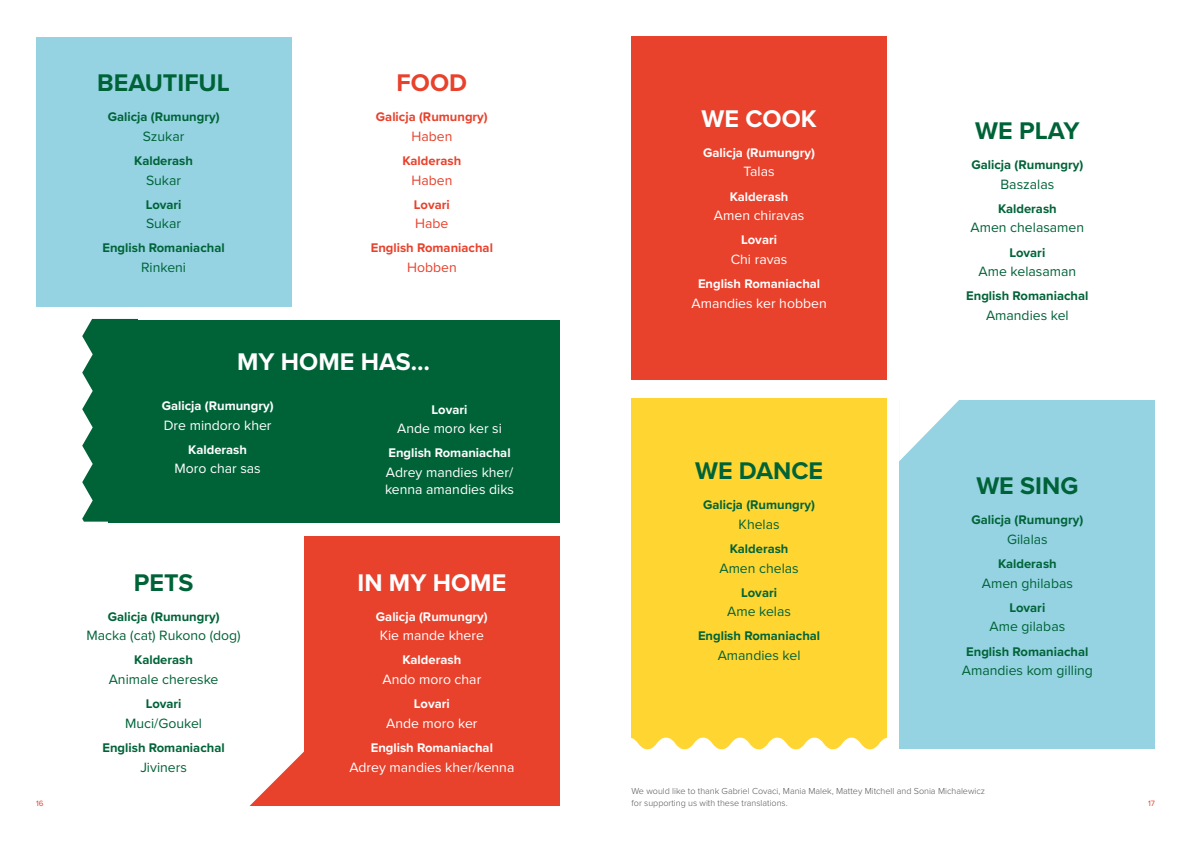
<style>
.page{position:relative;width:1191px;height:842px;background:#fff}
.page>*{position:absolute;margin:0;border:0;box-sizing:border-box;transform-origin:0 0}
.t1{font:700 25px "Proxima Nova";color:#006338}
.t2{font:700 25px "Proxima Nova";color:#fff}
.t3{font:700 25px "Proxima Nova";color:#e8412c}
.t4{font:14px "Proxima Nova";color:#006338}
.t5{font:14px/16.8px "Proxima Nova";color:#fff}
.t6{font:14px "Proxima Nova";color:#e8412c}
.t7{font:700 13px "Proxima Nova";color:#006338}
.t8{font:700 13px "Proxima Nova";color:#fff}
.t9{font:700 13px "Proxima Nova";color:#e8412c}
.t10{font:300 9px "Proxima Nova";color:#575756}
.t11{font:8px "Proxima Nova";color:#e8412c}
</style>
<div class="page">
<div style="left:36px;top:37px;width:255px;height:269px;background:#95d3e2"></div>
<div style="left:304px;top:537px;width:255px;height:269px;background:#e8412c"></div>
<div style="left:631px;top:36px;width:255px;height:343px;background:#e8412c"></div>
<div style="left:899px;top:401px;width:256px;height:348px;background:#95d3e2"></div>
<svg style="left:249px;top:751px;width:55px;height:55px"></svg>
<svg style="left:899px;top:400px;width:61px;height:61px"></svg>
<div style="left:108px;top:320px;width:451px;height:81px;background:#006338"></div>
<div style="left:108px;top:383px;width:451px;height:140px;background:#006338"></div>
<svg style="left:82px;top:319px;width:56px;height:203px"></svg>
<svg style="left:631px;top:721px;width:255px;height:28px"></svg>
<div style="left:631px;top:398px;width:255px;height:323px;background:#ffd631"></div>
<h1 class="t1" style="left:97px;top:64px;width:134px">BEAUTIFUL</h1>
<p class="t7" style="left:108px;top:107px;width:113px">Galicja (Rumungry)</p>
<p class="t4" style="left:143px;top:126px;width:43px">Szukar</p>
<p class="t7" style="left:134px;top:151px;width:60px">Kalderash</p>
<p class="t4" style="left:146px;top:169px;width:37px">Sukar</p>
<p class="t7" style="left:146px;top:195px;width:37px">Lovari</p>
<p class="t4" style="left:146px;top:213px;width:37px">Sukar</p>
<p class="t7" style="left:102px;top:238px;width:124px">English Romaniachal</p>
<p class="t4" style="left:141px;top:257px;width:46px">Rinkeni</p>
<h1 class="t3" style="left:396px;top:64px;width:72px">FOOD</h1>
<p class="t9" style="left:376px;top:107px;width:113px">Galicja (Rumungry)</p>
<p class="t6" style="left:411px;top:126px;width:42px">Haben</p>
<p class="t9" style="left:402px;top:151px;width:60px">Kalderash</p>
<p class="t6" style="left:411px;top:169px;width:42px">Haben</p>
<p class="t9" style="left:414px;top:195px;width:37px">Lovari</p>
<p class="t6" style="left:415px;top:213px;width:35px">Habe</p>
<p class="t9" style="left:371px;top:238px;width:124px">English Romaniachal</p>
<p class="t6" style="left:407px;top:257px;width:51px">Hobben</p>
<h1 class="t2" style="left:701px;top:100px;width:117px">WE COOK</h1>
<p class="t8" style="left:703px;top:143px;width:113px">Galicja (Rumungry)</p>
<p class="t5" style="left:743px;top:163px;width:33px">Talas</p>
<p class="t8" style="left:729px;top:187px;width:60px">Kalderash</p>
<p class="t5" style="left:714px;top:207px;width:92px">Amen chiravas</p>
<p class="t8" style="left:741px;top:230px;width:37px">Lovari</p>
<p class="t5" style="left:730px;top:250px;width:58px">Chi ravas</p>
<p class="t8" style="left:698px;top:274px;width:124px">English Romaniachal</p>
<p class="t5" style="left:691px;top:294px;width:137px">Amandies ker hobben</p>
<h1 class="t2" style="left:237px;top:343px;width:195px">MY HOME HAS…</h1>
<p class="t8" style="left:162px;top:396px;width:113px">Galicja (Rumungry)</p>
<p class="t5" style="left:164px;top:416px;width:109px">Dre mindoro kher</p>
<p class="t8" style="left:188px;top:440px;width:60px">Kalderash</p>
<p class="t5" style="left:174px;top:460px;width:88px">Moro char sas</p>
<p class="t8" style="left:431px;top:399px;width:37px">Lovari</p>
<p class="t5" style="left:397px;top:419px;width:106px">Ande moro ker si</p>
<p class="t8" style="left:388px;top:443px;width:124px">English Romaniachal</p>
<p class="t5" style="left:385px;top:463px;width:130px">Adrey mandies kher/ kenna amandies diks</p>
<h1 class="t1" style="left:695px;top:452px;width:130px">WE DANCE</h1>
<p class="t7" style="left:703px;top:495px;width:113px">Galicja (Rumungry)</p>
<p class="t4" style="left:738px;top:514px;width:43px">Khelas</p>
<p class="t7" style="left:729px;top:539px;width:60px">Kalderash</p>
<p class="t4" style="left:719px;top:557px;width:81px">Amen chelas</p>
<p class="t7" style="left:741px;top:583px;width:37px">Lovari</p>
<p class="t4" style="left:727px;top:601px;width:65px">Ame kelas</p>
<p class="t7" style="left:698px;top:626px;width:124px">English Romaniachal</p>
<p class="t4" style="left:717px;top:645px;width:84px">Amandies kel</p>
<h1 class="t2" style="left:357px;top:564px;width:150px">IN MY HOME</h1>
<p class="t8" style="left:376px;top:607px;width:113px">Galicja (Rumungry)</p>
<p class="t5" style="left:380px;top:627px;width:106px">Kie mande khere</p>
<p class="t8" style="left:402px;top:650px;width:60px">Kalderash</p>
<p class="t5" style="left:382px;top:670px;width:100px">Ando moro char</p>
<p class="t8" style="left:414px;top:694px;width:37px">Lovari</p>
<p class="t5" style="left:386px;top:714px;width:93px">Ande moro ker</p>
<p class="t8" style="left:371px;top:738px;width:124px">English Romaniachal</p>
<p class="t5" style="left:349px;top:758px;width:166px">Adrey mandies kher/kenna</p>
<h1 class="t1" style="left:134px;top:564px;width:61px">PETS</h1>
<p class="t7" style="left:108px;top:607px;width:113px">Galicja (Rumungry)</p>
<p class="t4" style="left:86px;top:625px;width:156px">Macka (cat) Rukono (dog)</p>
<p class="t7" style="left:134px;top:650px;width:60px">Kalderash</p>
<p class="t4" style="left:109px;top:669px;width:111px">Animale chereske</p>
<p class="t7" style="left:146px;top:694px;width:37px">Lovari</p>
<p class="t4" style="left:125px;top:713px;width:78px">Muci/Goukel</p>
<p class="t7" style="left:102px;top:738px;width:124px">English Romaniachal</p>
<p class="t4" style="left:140px;top:756px;width:48px">Jiviners</p>
<h1 class="t1" style="left:975px;top:112px;width:106px">WE PLAY</h1>
<p class="t7" style="left:971px;top:155px;width:113px">Galicja (Rumungry)</p>
<p class="t4" style="left:1000px;top:174px;width:55px">Baszalas</p>
<p class="t7" style="left:998px;top:199px;width:60px">Kalderash</p>
<p class="t4" style="left:970px;top:217px;width:115px">Amen chelasamen</p>
<p class="t7" style="left:1009px;top:242px;width:37px">Lovari</p>
<p class="t4" style="left:978px;top:261px;width:99px">Ame kelasaman</p>
<p class="t7" style="left:966px;top:286px;width:124px">English Romaniachal</p>
<p class="t4" style="left:986px;top:305px;width:84px">Amandies kel</p>
<h1 class="t1" style="left:976px;top:467px;width:103px">WE SING</h1>
<p class="t7" style="left:971px;top:510px;width:113px">Galicja (Rumungry)</p>
<p class="t4" style="left:1007px;top:529px;width:42px">Gilalas</p>
<p class="t7" style="left:998px;top:554px;width:60px">Kalderash</p>
<p class="t4" style="left:981px;top:572px;width:93px">Amen ghilabas</p>
<p class="t7" style="left:1009px;top:598px;width:37px">Lovari</p>
<p class="t4" style="left:989px;top:616px;width:77px">Ame gilabas</p>
<p class="t7" style="left:966px;top:641px;width:124px">English Romaniachal</p>
<p class="t4" style="left:961px;top:660px;width:133px">Amandies kom gilling</p>
<p class="t10" style="left:631px;top:784px;width:355px">We would like to thank Gabriel Covaci, Mania Malek, Mattey Mitchell and Sonia Michalewicz</p>
<p class="t11" style="left:36px;top:797px;width:9px">16</p>
<p class="t10" style="left:631px;top:796px;width:158px">for supporting us with these translations.</p>
<p class="t11" style="left:1148px;top:797px;width:8px">17</p>
</div>
